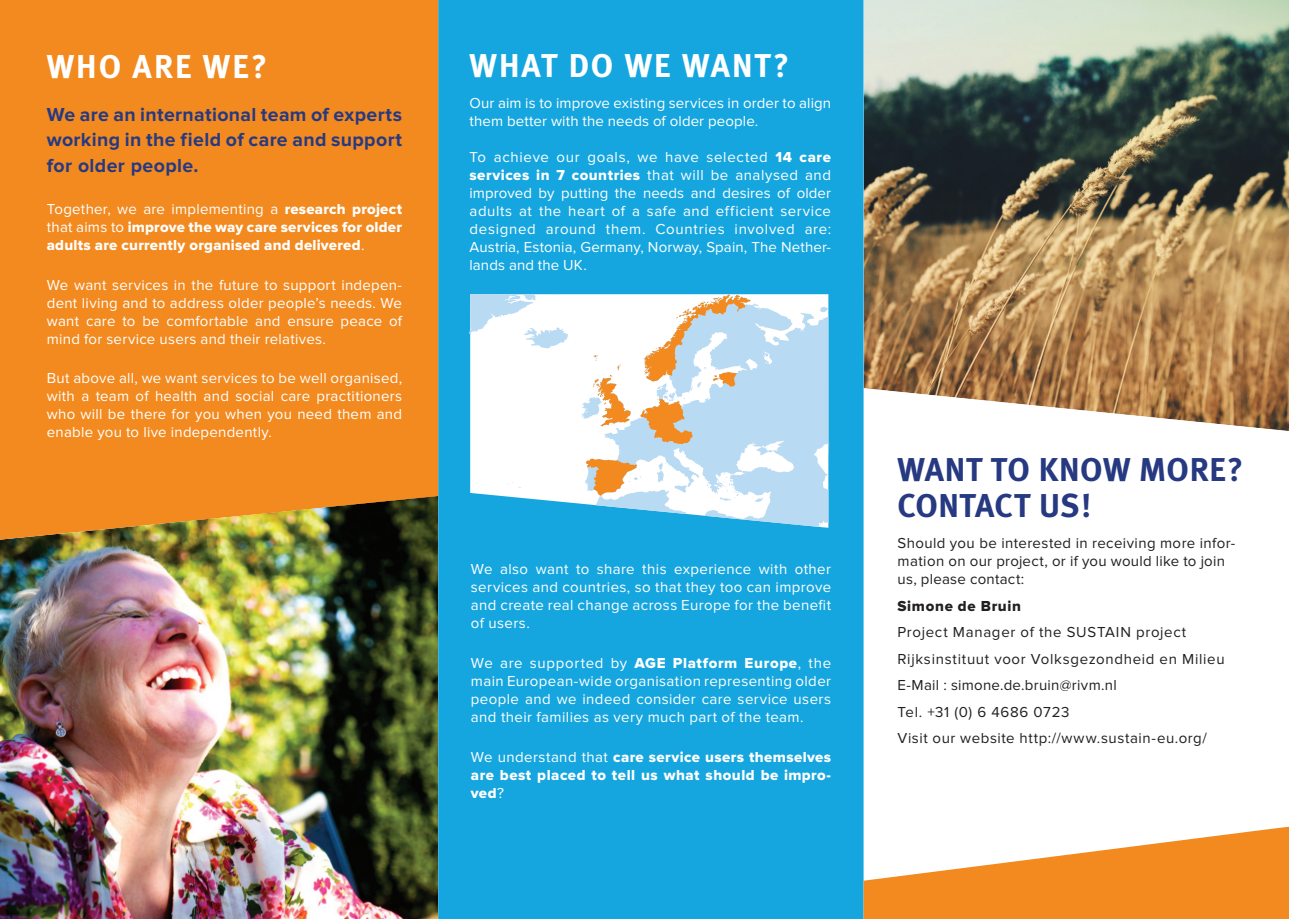
<style>
.page{position:relative;width:1289px;height:919px;background:#fff}
.page>*{position:absolute;margin:0;border:0;box-sizing:border-box;transform-origin:0 0}
.t1{font:33px/36px "Meta Bold CE";letter-spacing:.015em;color:#263981}
.t2{font:33px "Meta Bold CE";letter-spacing:.06em;color:#fff}
.t3{font:700 19.5px/25.5px "Proxima Nova";letter-spacing:.02em;color:#263981;text-align:justify}
.t4{font:15px/18px "Proxima Nova";letter-spacing:.015em;color:#fff;text-align:justify}
.t5{font:15px/26.5px "Proxima Nova";letter-spacing:.035em;color:#231f20}
.t6{font:15px/18px "Proxima Nova Extrabld";letter-spacing:.02em;color:#fff}
.t7{font:15px "Proxima Nova Extrabld";letter-spacing:.045em;color:#231f20}
.s1{font-family:"Proxima Nova Extrabld"}
.s2{font-family:"Proxima Nova"}
</style>
<div class="page">
<div style="left:438px;top:0;width:425px;height:918px;background:#16a6df"></div>
<div style="left:0;top:0;width:438px;height:496px;background:#f28a20"></div>
<img style="left:863px;top:0;width:425px;height:431px">
<img style="left:0;top:496px;width:438px;height:422px">
<svg style="left:469px;top:294px;width:360px;height:234px;background:#cde8f6"></svg>
<svg style="left:586px;top:458px;width:51px;height:37px;background:#ebb883"></svg>
<svg style="left:643px;top:294px;width:107px;height:92px;background:#ded9d0"></svg>
<svg style="left:593px;top:355px;width:37px;height:71px;background:#f6ddc2"></svg>
<svg style="left:640px;top:399px;width:52px;height:45px;background:#e0b383"></svg>
<svg style="left:863px;top:826px;width:425px;height:92px"></svg>
<h1 class="t2" style="left:47px;top:52px;width:222px">WHO ARE WE?</h1>
<h2 class="t3" style="left:47px;top:103px;width:357px">We are an international team of experts working in the field of care and support for older people.</h2>
<p class="t4" style="left:47px;top:201px;width:357px">Together, we are implementing a <span class="s1">research project</span></p>
<p class="t6" style="left:47px;top:219px;width:357px"><span class="s2">that aims to</span> improve the way care services for older adults are currently organised and delivered<span class="s2">.</span></p>
<p class="t4" style="left:47px;top:276px;width:357px">We want services in the future to support indepen&shy;dent living and to address older people’s needs. We want care to be comfortable and ensure peace of mind for service users and their relatives.</p>
<p class="t4" style="left:47px;top:370px;width:357px">But above all, we want services to be well organised, with a team of health and social care practitioners who will be there for you when you need them and enable you to live independently.</p>
<h1 class="t2" style="left:469px;top:52px;width:321px">WHAT DO WE WANT?</h1>
<p class="t4" style="left:469px;top:95px;width:363px">Our aim is to improve existing services in order to align them better with the needs of older people.</p>
<p class="t4" style="left:469px;top:149px;width:363px">To achieve our goals, we have selected <span class="s1">14 care services in 7 countries</span> that will be analysed and improved by putting the needs and desires of older adults at the heart of a safe and efficient service designed around them. Countries involved are:<br>Austria, Estonia, Germany, Norway, Spain, The Nether&shy;lands and the UK.</p>
<p class="t4" style="left:471px;top:561px;width:362px">We also want to share this experience with other services and countries, so that they too can improve and create real change across Europe for the benefit of users.</p>
<p class="t4" style="left:471px;top:655px;width:362px">We are supported by <span class="s1">AGE Platform Europe</span>, the main European-wide organisation representing older people and we indeed consider care service users and their families as very much part of the team.</p>
<p class="t6" style="left:471px;top:748px;width:361px;text-align:justify"><span class="s2">We understand that</span> care service users themselves are best placed to tell us what should be impro&shy;ved<span class="s2">?</span></p>
<h1 class="t1" style="left:897px;top:453px;width:347px">WANT TO KNOW MORE?<br>CONTACT US!</h1>
<p class="t5" style="left:897px;top:535px;width:339px;line-height:18px">Should you be interested in receiving more infor&shy;mation on our project, or if you would like to join us, please contact:</p>
<p class="t7" style="left:897px;top:599px;width:125px">Simone de Bruin</p>
<p class="t5" style="left:897px;top:619px;width:329px">Project Manager of the SUSTAIN project Rijksinstituut voor Volksgezondheid en Milieu E-Mail : simone.de.bruin@rivm.nl<br>Tel. +31 (0) 6 4686 0723<br>Visit our website http://www.sustain-eu.org/</p>
</div>
